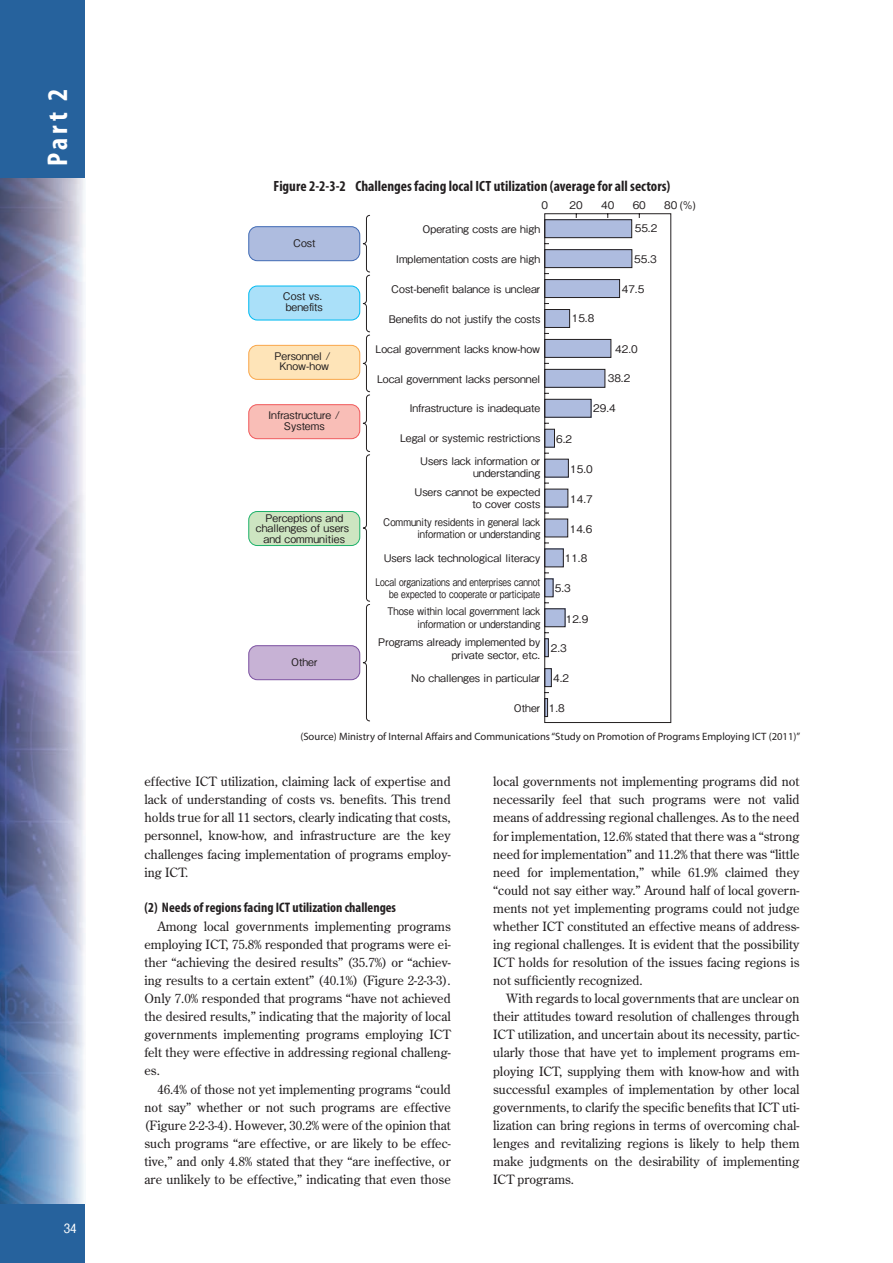
<style>
.page{position:relative;width:893px;height:1263px;background:#fff}
.page>*{position:absolute;margin:0;border:0;box-sizing:border-box;transform-origin:0 0}
.t1{font:700 condensed 28.65px "Myriad Pro";color:#fff}
.t2{font:700 condensed 14.85px "Myriad Pro";color:#231f20}
.t3{font:700 condensed 13.8px "Myriad Pro";color:#231f20}
.t4{font:12.75px/18.1px "Century Old Style Std";color:#231f20;text-align:justify}
.t5{font:12.75px "Gothic BBB Pr 5 Medium 90 msp RKSJ H";color:#fff}
.t6{font:10.65px "Myriad Pro";color:#231f20}
.t7{font:10.5px/10.6px "Gothic BBB Pro Medium 90 msp RKSJ H";color:#231f20;text-align:right}
.t8{font:10.5px/12.6px "Gothic BBB Pro Medium 90 msp RKSJ H";color:#231f20;text-align:right;scale:.9 1}
.t9{font:10.5px/12px "Gothic BBB Pro Medium 90 msp RKSJ H";color:#231f20;text-align:right;scale:.8 1}
</style>
<div class="page">
<div style="left:0;top:0;width:85px;height:179px;background:#26629d"></div>
<div style="left:0;top:1203px;width:85px;height:60px;background:#26629d"></div>
<img style="left:0;top:179px;width:85px;height:1024px">
<svg style="left:544px;top:213px;width:128px;height:510px"></svg>
<svg style="left:363px;top:215px;width:7px;height:506px"></svg>
<div style="left:249px;top:227px;width:111px;height:34px;background:#aebcdf;border-radius:9px"></div>
<div style="left:248px;top:226px;width:112px;height:35px;border:1px solid #406ab4;border-radius:9px"></div>
<div style="left:249px;top:286px;width:111px;height:34px;background:#aae0f9;border-radius:9px"></div>
<div style="left:248px;top:286px;width:112px;height:34px;border:1px solid #00baf1;border-radius:9px"></div>
<div style="left:249px;top:345px;width:111px;height:34px;background:#fee4b8;border-radius:9px"></div>
<div style="left:248px;top:345px;width:112px;height:35px;border:1px solid #f9a64a;border-radius:9px"></div>
<div style="left:249px;top:405px;width:111px;height:34px;background:#f9beb7;border-radius:9px"></div>
<div style="left:248px;top:404px;width:112px;height:35px;border:1px solid #f0595b;border-radius:9px"></div>
<div style="left:249px;top:646px;width:111px;height:34px;background:#c7b2d5;border-radius:9px"></div>
<div style="left:248px;top:645px;width:112px;height:35px;border:1px solid #7c51a1;border-radius:9px"></div>
<div style="left:249px;top:511px;width:111px;height:34px;background:#cde5c1;border-radius:9px"></div>
<div style="left:248px;top:511px;width:112px;height:35px;border:1px solid #1eb26a;border-radius:9px"></div>
<p class="t1" style="left:40px;top:166px;width:79px;rotate:-90deg">Part 2</p>
<p class="t5" style="left:64px;top:1223px;width:14px">34</p>
<p class="t2" style="left:274px;top:177px;width:398px">Figure 2-2-3-2 Challenges facing local ICT utilization (average for all sectors)</p>
<p class="t7" style="left:293px;top:239px;width:24px">Cost</p>
<p class="t7" style="left:283px;top:293px;width:41px;text-align:left">Cost vs. benefits</p>
<p class="t7" style="left:274px;top:352px;width:58px;text-align:center">Personnel /<br>Know-how</p>
<p class="t7" style="left:268px;top:411px;width:73px;text-align:center">Infrastructure /<br>Systems</p>
<p class="t7" style="left:256px;top:514px;width:95px;text-align:center">Perceptions and challenges of users and communities</p>
<p class="t7" style="left:291px;top:658px;width:28px">Other</p>
<p class="t7" style="left:541px;top:201px;width:8px">0</p>
<p class="t7" style="left:570px;top:201px;width:15px">20</p>
<p class="t7" style="left:601px;top:201px;width:15px">40</p>
<p class="t7" style="left:633px;top:201px;width:15px">60</p>
<p class="t7" style="left:664px;top:201px;width:33px">80 (%)</p>
<p class="t7" style="left:635px;top:225px;width:24px">55.2</p>
<p class="t7" style="left:634px;top:255px;width:24px">55.3</p>
<p class="t7" style="left:622px;top:285px;width:24px">47.5</p>
<p class="t7" style="left:572px;top:315px;width:24px">15.8</p>
<p class="t7" style="left:615px;top:345px;width:24px">42.0</p>
<p class="t7" style="left:608px;top:374px;width:24px">38.2</p>
<p class="t7" style="left:593px;top:404px;width:24px">29.4</p>
<p class="t7" style="left:556px;top:435px;width:17px">6.2</p>
<p class="t7" style="left:570px;top:465px;width:24px">15.0</p>
<p class="t7" style="left:570px;top:495px;width:24px">14.7</p>
<p class="t7" style="left:570px;top:525px;width:24px">14.6</p>
<p class="t7" style="left:565px;top:554px;width:24px">11.8</p>
<p class="t7" style="left:555px;top:584px;width:17px">5.3</p>
<p class="t7" style="left:566px;top:615px;width:24px">12.9</p>
<p class="t7" style="left:551px;top:644px;width:17px">2.3</p>
<p class="t7" style="left:553px;top:674px;width:17px">4.2</p>
<p class="t7" style="left:549px;top:704px;width:17px">1.8</p>
<p class="t7" style="left:423px;top:225px;width:119px">Operating costs are high</p>
<p class="t7" style="left:396px;top:255px;width:145px">Implementation costs are high</p>
<p class="t7" style="left:391px;top:285px;width:151px">Cost-benefit balance is unclear</p>
<p class="t7" style="left:389px;top:315px;width:153px">Benefits do not justify the costs</p>
<p class="t7" style="left:375px;top:345px;width:166px">Local government lacks know-how</p>
<p class="t7" style="left:377px;top:375px;width:165px">Local government lacks personnel</p>
<p class="t7" style="left:410px;top:405px;width:132px">Infrastructure is inadequate</p>
<p class="t7" style="left:400px;top:429px;width:142px;line-height:22.5px">Legal or systemic restrictions<br>Users lack information or</p>
<p class="t7" style="left:414px;top:465px;width:127px;line-height:19.5px">understanding<br>Users cannot be expected</p>
<p class="t7" style="left:383px;top:497px;width:159px;line-height:18px">to cover costs<br>Community residents in general lack</p>
<p class="t8" style="left:417px;top:529px;width:138px">information or understanding</p>
<p class="t7" style="left:384px;top:554px;width:158px">Users lack technological literacy</p>
<p class="t9" style="left:376px;top:577px;width:207px">Local organizations and enterprises cannot be expected to cooperate or participate</p>
<p class="t8" style="left:387px;top:606px;width:171px">Those within local government lack information or understanding</p>
<p class="t7" style="left:378px;top:637px;width:164px;line-height:12.6px">Programs already implemented by private sector, etc.</p>
<p class="t7" style="left:411px;top:674px;width:130px">No challenges in particular</p>
<p class="t7" style="left:514px;top:704px;width:28px">Other</p>
<p class="t6" style="left:300px;top:733px;width:501px">(Source) Ministry of Internal Affairs and Communications “Study on Promotion of Programs Employing ICT (2011)”</p>
<p class="t4" style="left:145px;top:773px;width:308px">effective ICT utilization, claiming lack of expertise and lack of understanding of costs vs. benefits. This trend holds true for all 11 sectors, clearly indicating that costs, personnel, know-how, and infrastructure are the key challenges facing implementation of programs employ&shy;ing ICT.</p>
<p class="t3" style="left:145px;top:899px;width:253px">(2) Needs of regions facing ICT utilization challenges</p>
<p class="t4" style="left:157px;top:918px;width:295px">Among local governments implementing programs</p>
<p class="t4" style="left:145px;top:936px;width:308px">employing ICT, 75.8% responded that programs were ei-</p>
<p class="t4" style="left:145px;top:954px;width:308px">ther “achieving the desired results” (35.7%) or “achiev-</p>
<p class="t4" style="left:145px;top:972px;width:308px">ing results to a certain extent” (40.1%) (Figure 2-2-3-3).</p>
<p class="t4" style="left:145px;top:990px;width:308px">Only 7.0% responded that programs “have not achieved</p>
<p class="t4" style="left:145px;top:1008px;width:308px">the desired results,” indicating that the majority of local</p>
<p class="t4" style="left:145px;top:1026px;width:308px">governments implementing programs employing ICT</p>
<p class="t4" style="left:145px;top:1044px;width:308px">felt they were effective in addressing regional challeng-</p>
<p class="t4" style="left:145px;top:1062px;width:17px">es.</p>
<p class="t4" style="left:157px;top:1080px;width:295px">46.4% of those not yet implementing programs “could</p>
<p class="t4" style="left:145px;top:1099px;width:308px">not say” whether or not such programs are effective</p>
<p class="t4" style="left:145px;top:1117px;width:308px">(Figure 2-2-3-4). However, 30.2% were of the opinion that</p>
<p class="t4" style="left:145px;top:1135px;width:308px">such programs “are effective, or are likely to be effec-</p>
<p class="t4" style="left:145px;top:1153px;width:308px">tive,” and only 4.8% stated that they “are ineffective, or</p>
<p class="t4" style="left:145px;top:1171px;width:308px">are unlikely to be effective,” indicating that even those</p>
<p class="t4" style="left:493px;top:773px;width:308px">local governments not implementing programs did not</p>
<p class="t4" style="left:493px;top:791px;width:308px">necessarily feel that such programs were not valid</p>
<p class="t4" style="left:493px;top:809px;width:308px">means of addressing regional challenges. As to the need</p>
<p class="t4" style="left:493px;top:828px;width:308px">for implementation, 12.6% stated that there was a “strong</p>
<p class="t4" style="left:493px;top:846px;width:308px">need for implementation” and 11.2% that there was “little</p>
<p class="t4" style="left:493px;top:864px;width:308px">need for implementation,” while 61.9% claimed they</p>
<p class="t4" style="left:493px;top:882px;width:308px">“could not say either way.” Around half of local govern-</p>
<p class="t4" style="left:493px;top:900px;width:308px">ments not yet implementing programs could not judge</p>
<p class="t4" style="left:493px;top:918px;width:308px">whether ICT constituted an effective means of address-</p>
<p class="t4" style="left:493px;top:936px;width:308px">ing regional challenges. It is evident that the possibility</p>
<p class="t4" style="left:493px;top:954px;width:308px">ICT holds for resolution of the issues facing regions is</p>
<p class="t4" style="left:493px;top:972px;width:151px">not sufficiently recognized.</p>
<p class="t4" style="left:506px;top:990px;width:295px">With regards to local governments that are unclear on</p>
<p class="t4" style="left:493px;top:1008px;width:308px">their attitudes toward resolution of challenges through</p>
<p class="t4" style="left:493px;top:1026px;width:308px">ICT utilization, and uncertain about its necessity, partic-</p>
<p class="t4" style="left:493px;top:1044px;width:308px">ularly those that have yet to implement programs em-</p>
<p class="t4" style="left:493px;top:1063px;width:308px">ploying ICT, supplying them with know-how and with</p>
<p class="t4" style="left:493px;top:1081px;width:308px">successful examples of implementation by other local</p>
<p class="t4" style="left:493px;top:1099px;width:308px">governments, to clarify the specific benefits that ICT uti-</p>
<p class="t4" style="left:493px;top:1117px;width:308px">lization can bring regions in terms of overcoming chal-</p>
<p class="t4" style="left:493px;top:1135px;width:308px">lenges and revitalizing regions is likely to help them</p>
<p class="t4" style="left:493px;top:1153px;width:308px">make judgments on the desirability of implementing</p>
<p class="t4" style="left:493px;top:1171px;width:82px">ICT programs.</p>
</div>
